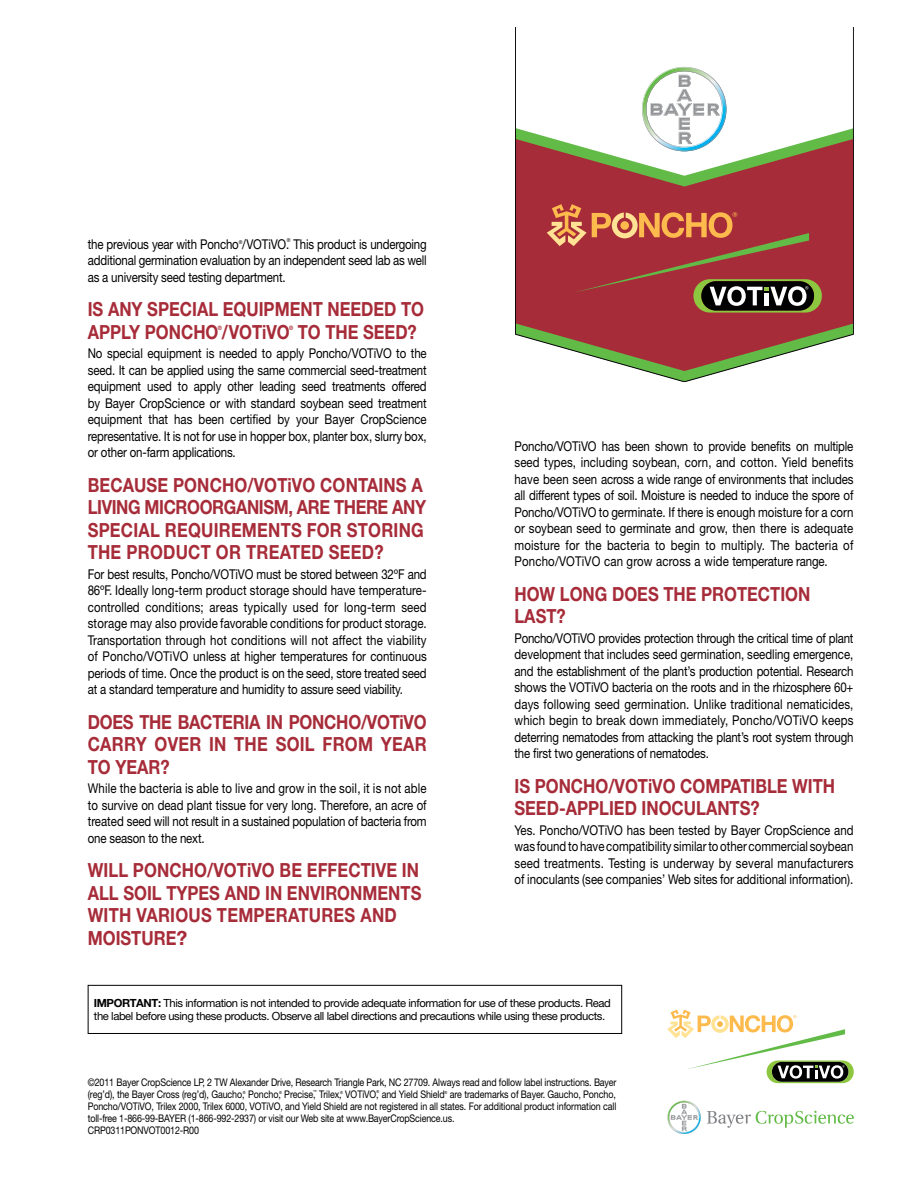
<style>
.page{position:relative;width:918px;height:1188px;background:#fff}
.page>*{position:absolute;margin:0;border:0;box-sizing:border-box;transform-origin:0 0}
.t1{font:700 19.5px/22.5px "Helvetica Neue LT Std";color:#a72c39;scale:.85 1}
.t2{font:13.5px/16.5px "Helvetica Neue LT Std";letter-spacing:-.015em;color:#000;text-align:justify;scale:.85 1}
.t3{font:11.25px/12.8px "Helvetica Neue LT Std";letter-spacing:-.035em;color:#000}
.t4{font:10.5px/12px "Helvetica Neue LT Std";letter-spacing:-.015em;color:#000;scale:.85 1}
.t5{font:700 6px "Helvetica Neue LT Std";color:#a72c39;scale:.85 1}
.t6{font:5.4px "Helvetica Neue LT Std";color:#000;scale:.85 1}
.t7{font:4.2px "Helvetica Neue LT Std";color:#000;scale:.85 1}
.s1{font-weight:700}
</style>
<div class="page">
<svg style="left:667px;top:1010px;width:187px;height:73px"></svg>
<svg style="left:515px;top:27px;width:339px;height:355px"></svg>
<div style="left:88px;top:985px;width:534px;height:49px;border:1px solid #000"></div>
<svg style="left:707px;top:1111px;width:147px;height:17px"></svg>
<svg style="left:667px;top:1101px;width:34px;height:33px"></svg>
<p class="t6" style="left:239px;top:240px;width:6px">®</p>
<p class="t6" style="left:287px;top:238px;width:6px">®</p>
<p class="t2" style="left:88px;top:253px;width:400px">additional germination evaluation by an independent seed lab as well as a university seed testing department.</p>
<h1 class="t1" style="left:88px;top:300px;width:397px">IS ANY SPECIAL EQUIPMENT NEEDED TO<br>APPLY PONCHO /VOTiVO TO THE SEED?</h1>
<p class="t2" style="left:88px;top:237px;width:400px">the previous year with Poncho /VOTiVO. This product is undergoing</p>
<p class="t5" style="left:218px;top:325px;width:6px">®</p>
<p class="t5" style="left:289px;top:325px;width:6px">®</p>
<p class="t2" style="left:88px;top:346px;width:400px">No special equipment is needed to apply Poncho/VOTiVO to the seed. It can be applied using the same commercial seed-treatment equipment used to apply other leading seed treatments offered by Bayer CropScience or with standard soybean seed treatment equipment that has been certified by your Bayer CropScience representative. It is not for use in hopper box, planter box, slurry box, or other on-farm applications.</p>
<h1 class="t1" style="left:88px;top:475px;width:400px">BECAUSE PONCHO/VOTiVO CONTAINS A LIVING MICROORGANISM, ARE THERE ANY SPECIAL REQUIREMENTS FOR STORING THE PRODUCT OR TREATED SEED?</h1>
<p class="t2" style="left:88px;top:567px;width:400px">For best results, Poncho/VOTiVO must be stored between 32ºF and 86ºF. Ideally long-term product storage should have temperature&shy;controlled conditions; areas typically used for long-term seed storage may also provide favorable conditions for product storage.<br>Transportation through hot conditions will not affect the viability of Poncho/VOTiVO unless at higher temperatures for continuous periods of time. Once the product is on the seed, store treated seed at a standard temperature and humidity to assure seed viability.</p>
<h1 class="t1" style="left:88px;top:712px;width:400px;text-align:justify">DOES THE BACTERIA IN PONCHO/VOTiVO CARRY OVER IN THE SOIL FROM YEAR TO YEAR?</h1>
<p class="t2" style="left:88px;top:781px;width:400px">While the bacteria is able to live and grow in the soil, it is not able to survive on dead plant tissue for very long. Therefore, an acre of treated seed will not result in a sustained population of bacteria from one season to the next.</p>
<h1 class="t1" style="left:88px;top:861px;width:394px">WILL PONCHO/VOTiVO BE EFFECTIVE IN<br>ALL SOIL TYPES AND IN ENVIRONMENTS<br>WITH VARIOUS TEMPERATURES AND<br>MOISTURE?</h1>
<p class="t2" style="left:514px;top:439px;width:400px">Poncho/VOTiVO has been shown to provide benefits on multiple seed types, including soybean, corn, and cotton. Yield benefits have been seen across a wide range of environments that includes all different types of soil. Moisture is needed to induce the spore of Poncho/VOTiVO to germinate. If there is enough moisture for a corn or soybean seed to germinate and grow, then there is adequate moisture for the bacteria to begin to multiply. The bacteria of Poncho/VOTiVO can grow across a wide temperature range.</p>
<h1 class="t1" style="left:514px;top:584px;width:350px">HOW LONG DOES THE PROTECTION<br>LAST?</h1>
<p class="t2" style="left:514px;top:631px;width:400px">Poncho/VOTiVO provides protection through the critical time of plant development that includes seed germination, seedling emergence, and the establishment of the plant’s production potential. Research shows the VOTiVO bacteria on the roots and in the rhizosphere 60+ days following seed germination. Unlike traditional nematicides, which begin to break down immediately, Poncho/VOTiVO keeps deterring nematodes from attacking the plant’s root system through the first two generations of nematodes.</p>
<h1 class="t1" style="left:514px;top:776px;width:379px">IS PONCHO/VOTiVO COMPATIBLE WITH<br>SEED-APPLIED INOCULANTS?</h1>
<p class="t2" style="left:514px;top:823px;width:400px">Yes. Poncho/VOTiVO has been tested by Bayer CropScience and was found to have compatibility similar to other commercial soybean seed treatments. Testing is underway by several manufacturers of inoculants (see companies’ Web sites for additional information).</p>
<p class="t3" style="left:94px;top:998px;width:518px"><span class="s1">IMPORTANT:</span> This information is not intended to provide adequate information for use of these products. Read the label before using these products. Observe all label directions and precautions while using these products.</p>
<p class="t4" style="left:88px;top:1077px;width:624px">©2011 Bayer CropScience LP, 2 TW Alexander Drive, Research Triangle Park, NC 27709. Always read and follow label instructions. Bayer (reg’d), the Bayer Cross (reg’d), Gaucho, Poncho, Precise, Trilex, VOTiVO, and Yield Shield</p>
<p class="t7" style="left:340px;top:1091px;width:5px">®</p>
<p class="t7" style="left:377px;top:1090px;width:5px">®</p>
<p class="t7" style="left:445px;top:1091px;width:5px">®</p>
<p class="t7" style="left:313px;top:1090px;width:6px">™</p>
<p class="t4" style="left:88px;top:1089px;width:623px;text-indent:362px">are trademarks of Bayer. Gaucho, Poncho, Poncho/VOTiVO, Trilex 2000, Trilex 6000, VOTiVO, and Yield Shield are not registered in all states. For additional product information call toll-free 1-866-99-BAYER (1-866-992-2937) or visit our Web site at www.BayerCropScience.us.<br>CRP0311PONVOT0012-R00</p>
<p class="t7" style="left:243px;top:1091px;width:5px">®</p>
<p class="t7" style="left:279px;top:1091px;width:5px">®</p>
</div>
